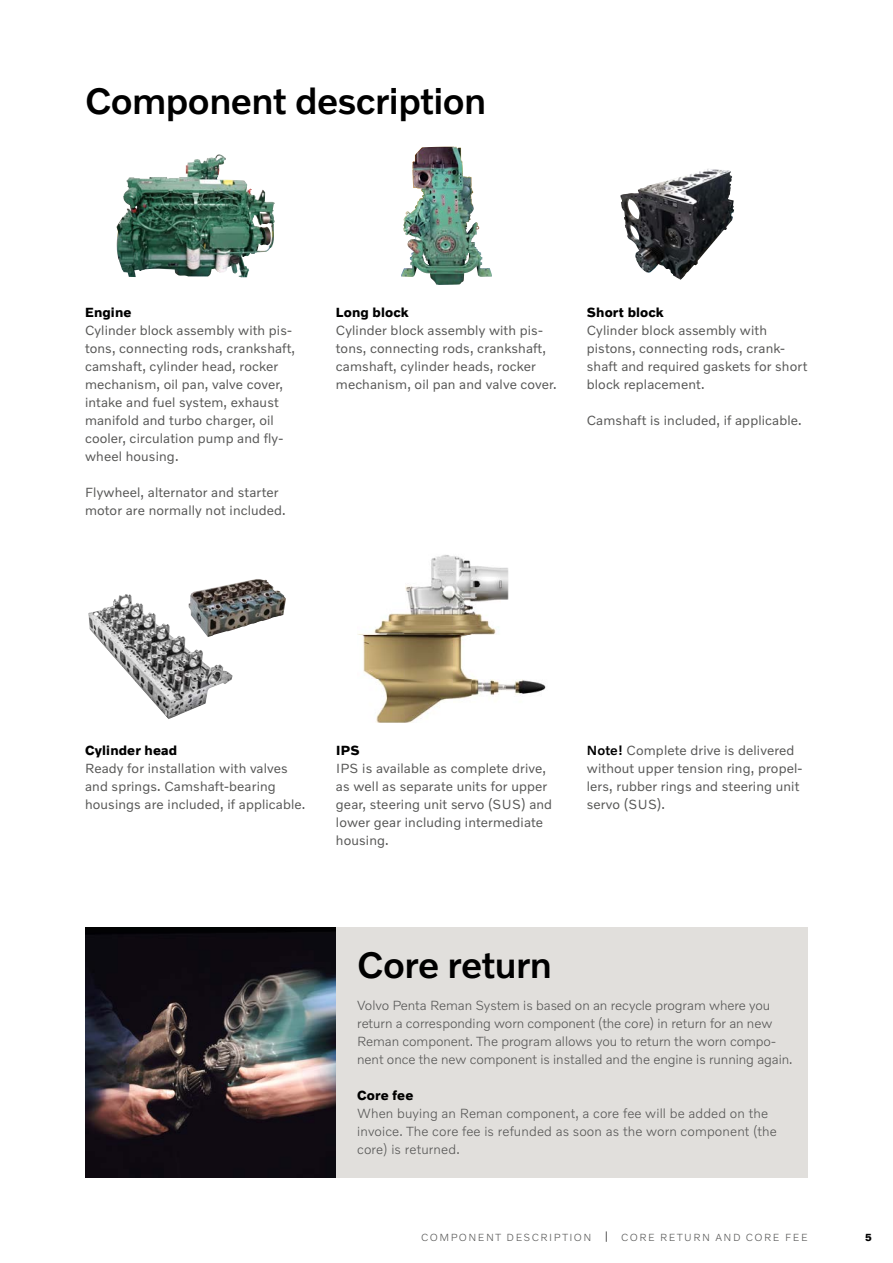
<style>
.page{position:relative;width:893px;height:1263px;background:#fff}
.page>*{position:absolute;margin:0;border:0;box-sizing:border-box;transform-origin:0 0}
.t1{font:500 37.5px "Volvo Novum";letter-spacing:-.015em;color:#000}
.t2{font:13.5px/18px "Volvo Novum";letter-spacing:.01em;color:#575756}
.t3{font:300 13.5px/18px "Volvo Novum";letter-spacing:-.005em;color:#575756}
.t4{font:700 13.5px "Volvo Novum";letter-spacing:.01em;color:#000}
.t5{font:300 10.5px "Volvo Novum";letter-spacing:.14em;color:#575756}
.t6{font:300 10.5px "Volvo Novum";color:#000}
.t7{font:700 10.5px "Volvo Novum";color:#000}
.s1{font-weight:500;color:#000}
</style>
<div class="page">
<img style="left:357px;top:555px;width:189px;height:168px">
<img style="left:401px;top:147px;width:54px;height:132px">
<img style="left:116px;top:157px;width:125px;height:120px">
<img style="left:191px;top:579px;width:95px;height:51px">
<img style="left:88px;top:594px;width:145px;height:125px">
<div style="left:336px;top:927px;width:472px;height:251px;background:#e1dfdc"></div>
<img style="left:85px;top:927px;width:251px;height:251px">
<img style="left:620px;top:172px;width:114px;height:108px">
<h1 class="t1" style="left:85px;top:78px;width:403px">Component description</h1>
<p class="t4" style="left:85px;top:303px;width:48px">Engine</p>
<p class="t2" style="left:85px;top:321px;width:212px">Cylinder block assembly with pis&shy;tons, connecting rods, crankshaft, camshaft, cylinder head, rocker mechanism, oil pan, valve cover, intake and fuel system, exhaust manifold and turbo charger, oil cooler, circulation pump and fly&shy;wheel housing.</p>
<p class="t2" style="left:85px;top:482px;width:202px">Flywheel, alternator and starter motor are normally not included.</p>
<p class="t4" style="left:336px;top:303px;width:74px">Long block</p>
<p class="t2" style="left:336px;top:321px;width:222px">Cylinder block assembly with pis&shy;tons, connecting rods, crankshaft, camshaft, cylinder heads, rocker mechanism, oil pan and valve cover.</p>
<p class="t4" style="left:587px;top:303px;width:78px">Short block</p>
<p class="t2" style="left:587px;top:320px;width:222px">Cylinder block assembly with pistons, connecting rods, crank&shy;shaft and required gaskets for short block replacement.</p>
<p class="t2" style="left:587px;top:410px;width:216px">Camshaft is included, if applicable.</p>
<p class="t4" style="left:85px;top:741px;width:94px">Cylinder head</p>
<p class="t2" style="left:85px;top:758px;width:222px">Ready for installation with valves and springs. Camshaft-bearing housings are included, if applicable.</p>
<p class="t4" style="left:336px;top:741px;width:25px">IPS</p>
<p class="t2" style="left:336px;top:758px;width:218px">IPS is available as complete drive, as well as separate units for upper gear, steering unit servo (SUS) and lower gear including intermediate housing.</p>
<p class="t2" style="left:587px;top:740px;width:217px"><span class="s1">Note!</span> Complete drive is delivered without upper tension ring, propel&shy;lers, rubber rings and steering unit servo (SUS).</p>
<h1 class="t1" style="left:357px;top:941px;width:196px">Core return</h1>
<p class="t3" style="left:357px;top:996px;width:437px">Volvo Penta Reman System is based on an recycle program where you return a corresponding worn component (the core) in return for an new Reman component. The program allows you to return the worn compo&shy;nent once the new component is installed and the engine is running again.</p>
<p class="t4" style="left:357px;top:1087px;width:58px">Core fee</p>
<p class="t3" style="left:357px;top:1104px;width:421px">When buying an Reman component, a core fee will be added on the invoice. The core fee is refunded as soon as the worn component (the core) is returned.</p>
<p class="t5" style="left:421px;top:1231px;width:172px">COMPONENT DESCRIPTION</p>
<p class="t6" style="left:605px;top:1229px;width:5px">|</p>
<p class="t5" style="left:621px;top:1231px;width:188px">CORE RETURN AND CORE FEE</p>
<p class="t7" style="left:865px;top:1231px;width:8px">5</p>
</div>
